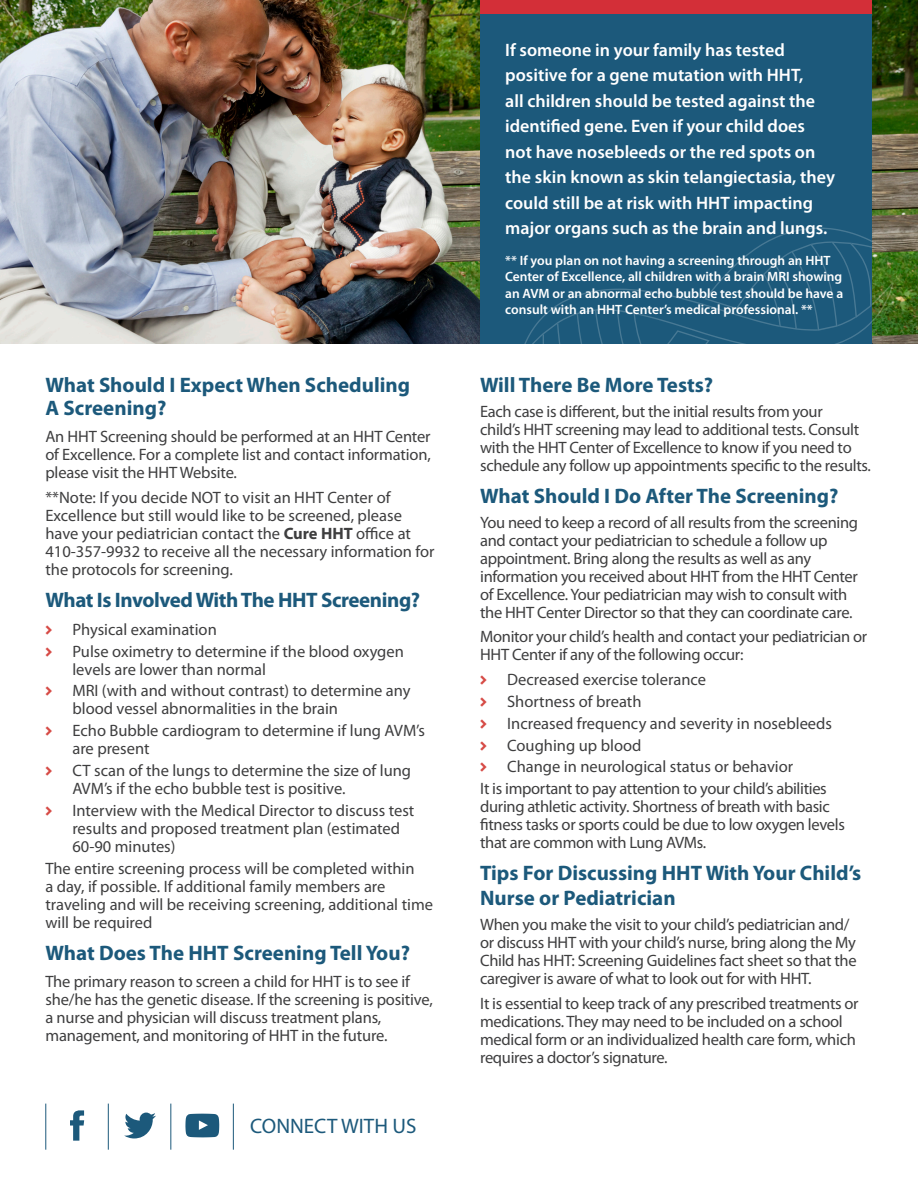
<style>
.page{position:relative;width:918px;height:1188px;background:#fff}
.page>*{position:absolute;margin:0;border:0;box-sizing:border-box;transform-origin:0 0}
.t1{font:700 21px/22.5px "Myriad Pro";color:#1c597b}
.t2{font:700 21px "Myriad Pro";letter-spacing:-.02em;color:#1c597b}
.t3{font:21px "Myriad Pro";color:#1c597b}
.t4{font:600 18px/25.5px "Myriad Pro";color:#fff}
.t5{font:16.5px/18px "Myriad Pro";letter-spacing:-.015em;color:#3e3e3f}
.t6{font:600 13.5px/16.5px "Myriad Pro";color:#fff}
.s1{font-weight:700}
.s2{color:#d64a45}
</style>
<div class="page">
<img style="left:871px;top:0;width:47px;height:344px">
<img style="left:0;top:0;width:480px;height:344px">
<div style="left:480px;top:0;width:391px;height:344px;background:#1c597b"></div>
<svg style="left:524px;top:228px;width:370px;height:116px"></svg>
<div style="left:480px;top:0;width:391px;height:14px;background:#d32f38"></div>
<svg style="left:124px;top:1113px;width:32px;height:25px"></svg>
<svg style="left:70px;top:1110px;width:14px;height:31px"></svg>
<svg style="left:185px;top:1114px;width:34px;height:23px"></svg>
<hr style="left:233px;top:1104px;width:1px;height:46px;background:#1c597b">
<hr style="left:45px;top:1104px;width:1px;height:46px;background:#1c597b">
<hr style="left:108px;top:1104px;width:1px;height:46px;background:#1c597b">
<hr style="left:170px;top:1104px;width:1px;height:46px;background:#1c597b">
<p class="t1" style="left:45px;top:373px;width:366px">What Should I Expect When Scheduling<br>A Screening?</p>
<p class="t5" style="left:45px;top:428px;width:387px;text-align:justify">An HHT Screening should be performed at an HHT Center of Excellence. For a complete list and contact information, please visit the HHT Website.</p>
<p class="t5" style="left:45px;top:488px;width:391px">**Note: If you decide NOT to visit an HHT Center of Excellence but still would like to be screened, please have your pediatrician contact the <span class="s1">Cure HHT</span> office at 410-357-9932 to receive all the necessary information for the protocols for screening.</p>
<p class="t2" style="left:45px;top:586px;width:376px">What Is Involved With The HHT Screening?</p>
<p class="t5" style="left:45px;top:620px;width:173px"><span class="s2">•</span> Physical examination</p>
<p class="t5" style="left:72px;top:642px;width:333px;text-indent:-27px"><span class="s2">•</span> Pulse oximetry to determine if the blood oxygen levels are lower than normal</p>
<p class="t5" style="left:72px;top:682px;width:340px;text-indent:-27px"><span class="s2">•</span> MRI (with and without contrast) to determine any blood vessel abnormalities in the brain</p>
<p class="t5" style="left:72px;top:721px;width:354px;text-indent:-27px"><span class="s2">•</span> Echo Bubble cardiogram to determine if lung AVM’s are present</p>
<p class="t5" style="left:72px;top:761px;width:340px;text-indent:-27px"><span class="s2">•</span> CT scan of the lungs to determine the size of lung<br>AVM’s if the echo bubble test is positive.</p>
<p class="t5" style="left:72px;top:801px;width:343px;text-indent:-27px"><span class="s2">•</span> Interview with the Medical Director to discuss test results and proposed treatment plan (estimated<br>60-90 minutes)</p>
<p class="t5" style="left:45px;top:859px;width:389px">The entire screening process will be completed within<br>a day, if possible. If additional family members are traveling and will be receiving screening, additional time will be required</p>
<p class="t1" style="left:45px;top:941px;width:366px">What Does The HHT Screening Tell You?</p>
<p class="t5" style="left:45px;top:972px;width:389px">The primary reason to screen a child for HHT is to see if she/he has the genetic disease. If the screening is positive, a nurse and physician will discuss treatment plans, management, and monitoring of HHT in the future.</p>
<p class="t3" style="left:250px;top:1113px;width:168px">CONNECT WITH US</p>
<p class="t4" style="left:505px;top:36px;width:331px">If someone in your family has tested positive for a gene mutation with HHT,<br>all children should be tested against the identified gene. Even if your child does not have nosebleeds or the red spots on the skin known as skin telangiectasia, they could still be at risk with HHT impacting major organs such as the brain and lungs.</p>
<p class="t6" style="left:505px;top:251px;width:340px">** If you plan on not having a screening through an HHT Center of Excellence, all children with a brain MRI showing an AVM or an abnormal echo bubble test should be have a consult with an HHT Center’s medical professional. **</p>
<p class="t1" style="left:480px;top:373px;width:235px">Will There Be More Tests?</p>
<p class="t5" style="left:480px;top:402px;width:392px">Each case is different, but the initial results from your<br>child’s HHT screening may lead to additional tests. Consult with the HHT Center of Excellence to know if you need to schedule any follow up appointments specific to the results.</p>
<p class="t1" style="left:480px;top:484px;width:360px">What Should I Do After The Screening?</p>
<p class="t5" style="left:480px;top:513px;width:380px">You need to keep a record of all results from the screening and contact your pediatrician to schedule a follow up appointment. Bring along the results as well as any information you received about HHT from the HHT Center of Excellence. Your pediatrician may wish to consult with the HHT Center Director so that they can coordinate care.</p>
<p class="t5" style="left:480px;top:628px;width:389px">Monitor your child’s health and contact your pediatrician or<br>HHT Center if any of the following occur:</p>
<p class="t5" style="left:480px;top:670px;width:227px"><span class="s2">•</span> Decreased exercise tolerance</p>
<p class="t5" style="left:480px;top:692px;width:163px"><span class="s2">•</span> Shortness of breath</p>
<p class="t5" style="left:480px;top:714px;width:353px"><span class="s2">•</span> Increased frequency and severity in nosebleeds</p>
<p class="t5" style="left:480px;top:736px;width:163px"><span class="s2">•</span> Coughing up blood</p>
<p class="t5" style="left:480px;top:758px;width:315px"><span class="s2">•</span> Change in neurological status or behavior</p>
<p class="t5" style="left:480px;top:779px;width:366px">It is important to pay attention to your child’s abilities during athletic activity. Shortness of breath with basic fitness tasks or sports could be due to low oxygen levels that are common with Lung AVMs.</p>
<p class="t1" style="left:480px;top:860px;width:383px;line-height:25.2px">Tips For Discussing HHT With Your Child’s<br>Nurse or Pediatrician</p>
<p class="t5" style="left:480px;top:915px;width:378px">When you make the visit to your child’s pediatrician and/ or discuss HHT with your child’s nurse, bring along the My Child has HHT: Screening Guidelines fact sheet so that the caregiver is aware of what to look out for with HHT.</p>
<p class="t5" style="left:480px;top:994px;width:380px">It is essential to keep track of any prescribed treatments or medications. They may need to be included on a school medical form or an individualized health care form, which requires a doctor’s signature.</p>
</div>
